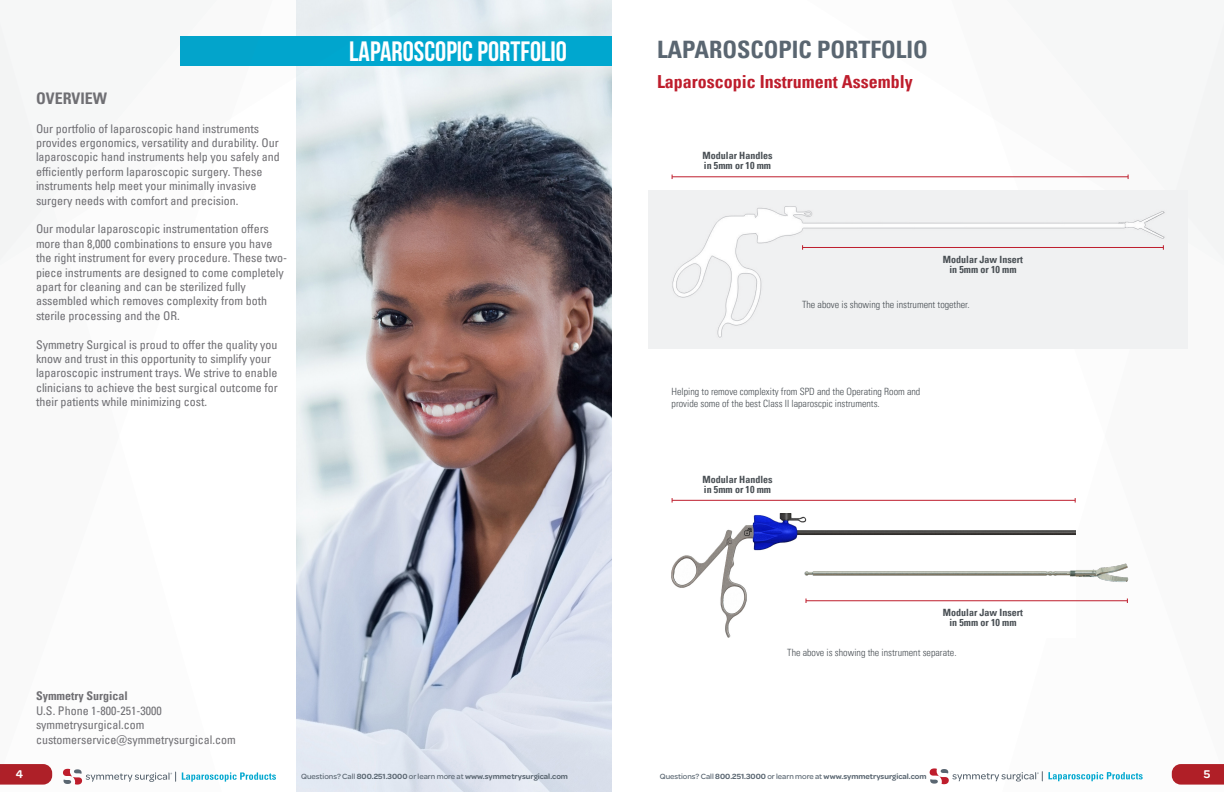
<style>
.page{position:relative;width:1224px;height:792px;background:#fff}
.page>*{position:absolute;margin:0;border:0;box-sizing:border-box;transform-origin:0 0}
.t1{font:700 28px "Bebas Neue";color:#fff}
.t2{font:700 condensed 24px "Univers LT Pro";color:#5a6671}
.t3{font:700 condensed 18px "Univers LT Pro";color:#be1d2c}
.t4{font:700 condensed 16px "Univers LT Pro";color:#717074}
.t5{font:condensed 12px/14.4px "Univers LT Pro";color:#717074}
.t6{font:700 condensed 12px "Univers LT Pro";color:#717074}
.t7{font:600 12px "Omnes";color:#fff}
.t8{font:300 condensed 10px/12px "Univers LT Pro";color:#494f54}
.t9{font:700 condensed 10px "Univers LT Pro";color:#494f54}
.t10{font:600 8px "Omnes";color:#5a6671}
.s1{font-weight:500}
</style>
<div class="page">
<svg style="left:999px;top:24px;width:225px;height:754px"></svg>
<img style="left:672px;top:513px;width:404px;height:125px">
<img style="left:648px;top:190px;width:540px;height:159px">
<img style="left:297px;top:0;width:315px;height:792px">
<div style="left:180px;top:36px;width:432px;height:29px;background:#00a7cf"></div>
<hr style="left:672px;top:177px;width:456px;height:1px;background:#be1d2c">
<hr style="left:672px;top:500px;width:403px;height:1px;background:#be1d2c">
<hr style="left:803px;top:247px;width:360px;height:1px;background:#be1d2c">
<hr style="left:806px;top:601px;width:321px;height:1px;background:#be1d2c">
<img style="left:803px;top:560px;width:329px;height:31px">
<svg style="left:276px;top:0;width:156px;height:271px"></svg>
<svg style="left:0;top:24px;width:225px;height:761px"></svg>
<svg style="left:63px;top:769px;width:113px;height:16px"></svg>
<svg style="left:182px;top:772px;width:94px;height:10px"></svg>
<svg style="left:1172px;top:764px;width:52px;height:21px"></svg>
<svg style="left:930px;top:768px;width:213px;height:16px"></svg>
<p class="t4" style="left:36px;top:88px;width:73px">OVERVIEW</p>
<p class="t5" style="left:36px;top:121px;width:245px">Our portfolio of laparoscopic hand instruments provides ergonomics, versatility and durability. Our laparoscopic hand instruments help you safely and efficiently perform laparoscopic surgery. These instruments help meet your minimally invasive surgery needs with comfort and precision.</p>
<p class="t5" style="left:36px;top:222px;width:253px">Our modular laparoscopic instrumentation offers more than 8,000 combinations to ensure you have the right instrument for every procedure. These two&shy;piece instruments are designed to come completely apart for cleaning and can be sterilized fully assembled which removes complexity from both sterile processing and the OR.</p>
<p class="t5" style="left:36px;top:337px;width:243px">Symmetry Surgical is proud to offer the quality you know and trust in this opportunity to simplify your laparoscopic instrument trays. We strive to enable clinicians to achieve the best surgical outcome for their patients while minimizing cost.</p>
<p class="t1" style="left:349px;top:36px;width:219px">LAPAROSCOPIC PORTFOLIO</p>
<p class="t6" style="left:36px;top:689px;width:93px">Symmetry Surgical</p>
<p class="t5" style="left:36px;top:703px;width:127px">U.S. Phone 1-800-251-3000</p>
<p class="t5" style="left:36px;top:717px;width:110px">symmetrysurgical.com</p>
<p class="t5" style="left:36px;top:732px;width:201px">customerservice@symmetrysurgical.com</p>
<p class="t2" style="left:657px;top:34px;width:272px">LAPAROSCOPIC PORTFOLIO</p>
<p class="t3" style="left:657px;top:70px;width:257px">Laparoscopic Instrument Assembly</p>
<p class="t9" style="left:703px;top:149px;width:71px">Modular Handles</p>
<p class="t9" style="left:704px;top:159px;width:69px">in 5mm or 10 mm</p>
<p class="t9" style="left:943px;top:253px;width:81px">Modular Jaw Insert</p>
<p class="t9" style="left:949px;top:263px;width:69px">in 5mm or 10 mm</p>
<p class="t8" style="left:802px;top:298px;width:169px">The above is showing the instrument together.</p>
<p class="t8" style="left:672px;top:385px;width:250px">Helping to remove complexity from SPD and the Operating Room and provide some of the best Class II laparoscpic instruments.</p>
<p class="t9" style="left:703px;top:473px;width:71px">Modular Handles</p>
<p class="t9" style="left:704px;top:483px;width:69px">in 5mm or 10 mm</p>
<p class="t9" style="left:943px;top:607px;width:81px">Modular Jaw Insert</p>
<p class="t9" style="left:949px;top:617px;width:69px">in 5mm or 10 mm</p>
<p class="t8" style="left:787px;top:646px;width:171px">The above is showing the instrument separate.</p>
<p class="t7" style="left:16px;top:766px;width:9px">4</p>
<p class="t10" style="left:301px;top:771px;width:268px"><span class="s1">Questions? Call</span> 800.251.3000 <span class="s1">or learn more at</span> www.symmetrysurgical.com</p>
<p class="t10" style="left:660px;top:771px;width:268px"><span class="s1">Questions? Call</span> 800.251.3000 <span class="s1">or learn more at</span> www.symmetrysurgical.com</p>
<p class="t7" style="left:1204px;top:766px;width:8px">5</p>
</div>
